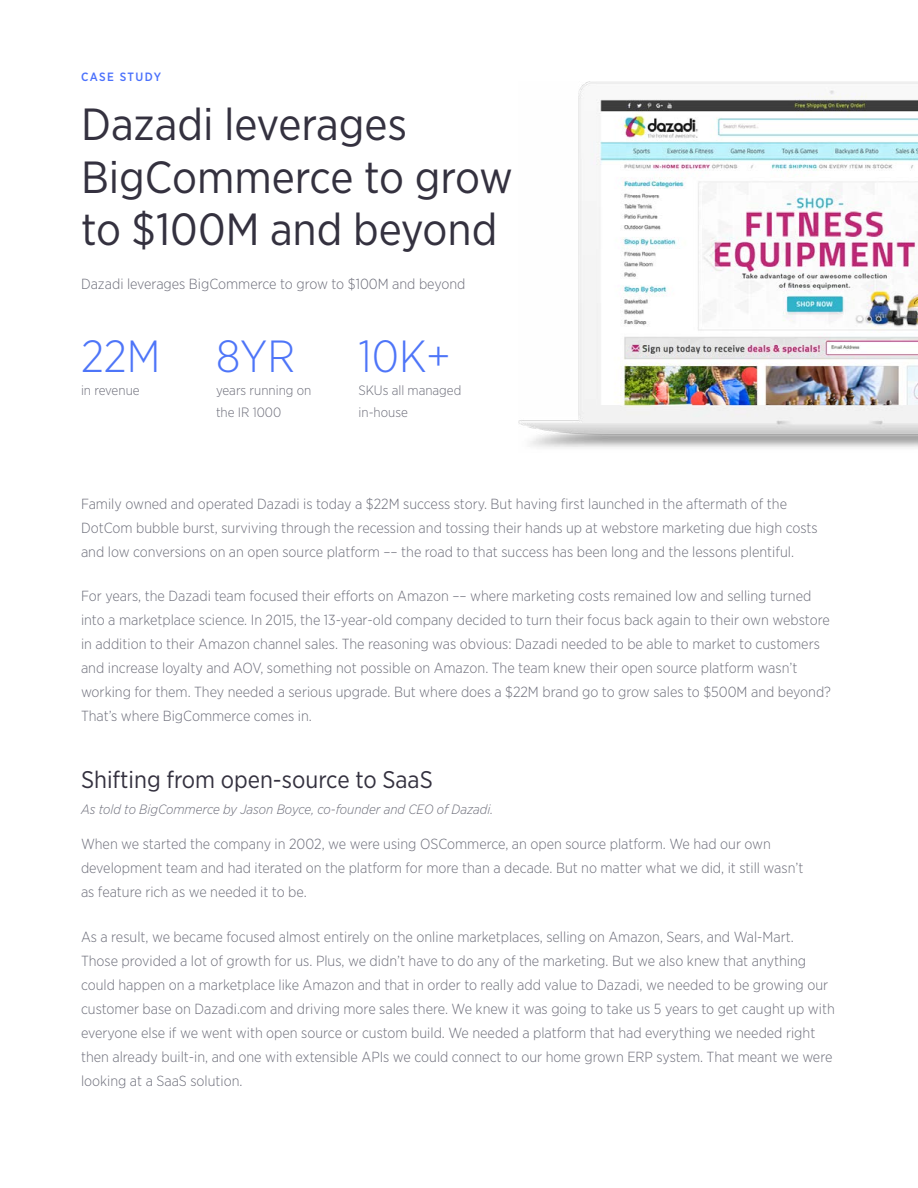
<style>
.page{position:relative;width:918px;height:1188px;background:#fff}
.page>*{position:absolute;margin:0;border:0;box-sizing:border-box;transform-origin:0 0}
.t1{font:45px/52.5px "Gotham Narrow";color:#34313f}
.t2{font:300 45px "Gotham Narrow";color:#4e75f8}
.t3{font:24px "Gotham Narrow";color:#34313f}
.t4{font:300 14.7px/24px "Gotham Narrow";color:#6d6e7a}
.t5{font:italic 300 13.5px "Gotham Narrow";color:#6d6e7a}
.t6{font:300 13.5px/22.5px "Gotham Narrow";color:#6d6e7a}
.t7{font:500 12px "Gotham Narrow";letter-spacing:.12em;color:#4b71fc}
</style>
<div class="page">
<img style="left:518px;top:81px;width:400px;height:367px">
<p class="t7" style="left:81px;top:69px;width:82px">CASE STUDY</p>
<h1 class="t1" style="left:81px;top:97px;width:434px">Dazadi leverages<br>BigCommerce to grow to $100M and beyond</h1>
<p class="t4" style="left:81px;top:272px;width:386px">Dazadi leverages BigCommerce to grow to $100M and beyond</p>
<h1 class="t2" style="left:81px;top:328px;width:216px">22M 8YR</h1>
<h1 class="t2" style="left:359px;top:328px;width:94px">10K+</h1>
<p class="t6" style="left:81px;top:378px;width:60px">in revenue</p>
<p class="t6" style="left:216px;top:378px;width:97px">years running on the IR 1000</p>
<p class="t6" style="left:359px;top:378px;width:104px">SKUs all managed in-house</p>
<p class="t4" style="left:81px;top:491px;width:738px">Family owned and operated Dazadi is today a $22M success story. But having first launched in the aftermath of the<br>DotCom bubble burst, surviving through the recession and tossing their hands up at webstore marketing due high costs and low conversions on an open source platform –– the road to that success has been long and the lessons plentiful.</p>
<p class="t4" style="left:81px;top:583px;width:752px">For years, the Dazadi team focused their efforts on Amazon –– where marketing costs remained low and selling turned into a marketplace science. In 2015, the 13-year-old company decided to turn their focus back again to their own webstore in addition to their Amazon channel sales. The reasoning was obvious: Dazadi needed to be able to market to customers and increase loyalty and AOV, something not possible on Amazon. The team knew their open source platform wasn’t working for them. They needed a serious upgrade. But where does a $22M brand go to grow sales to $500M and beyond?<br>That’s where BigCommerce comes in.</p>
<h2 class="t3" style="left:81px;top:764px;width:353px">Shifting from open-source to SaaS</h2>
<p class="t5" style="left:81px;top:801px;width:414px">As told to BigCommerce by Jason Boyce, co-founder and CEO of Dazadi.</p>
<p class="t4" style="left:81px;top:832px;width:724px">When we started the company in 2002, we were using OSCommerce, an open source platform. We had our own development team and had iterated on the platform for more than a decade. But no matter what we did, it still wasn’t as feature rich as we needed it to be.</p>
<p class="t4" style="left:81px;top:924px;width:755px">As a result, we became focused almost entirely on the online marketplaces, selling on Amazon, Sears, and Wal-Mart.<br>Those provided a lot of growth for us. Plus, we didn’t have to do any of the marketing. But we also knew that anything could happen on a marketplace like Amazon and that in order to really add value to Dazadi, we needed to be growing our customer base on Dazadi.com and driving more sales there. We knew it was going to take us 5 years to get caught up with everyone else if we went with open source or custom build. We needed a platform that had everything we needed right then already built-in, and one with extensible APIs we could connect to our home grown ERP system. That meant we were looking at a SaaS solution.</p>
</div>
